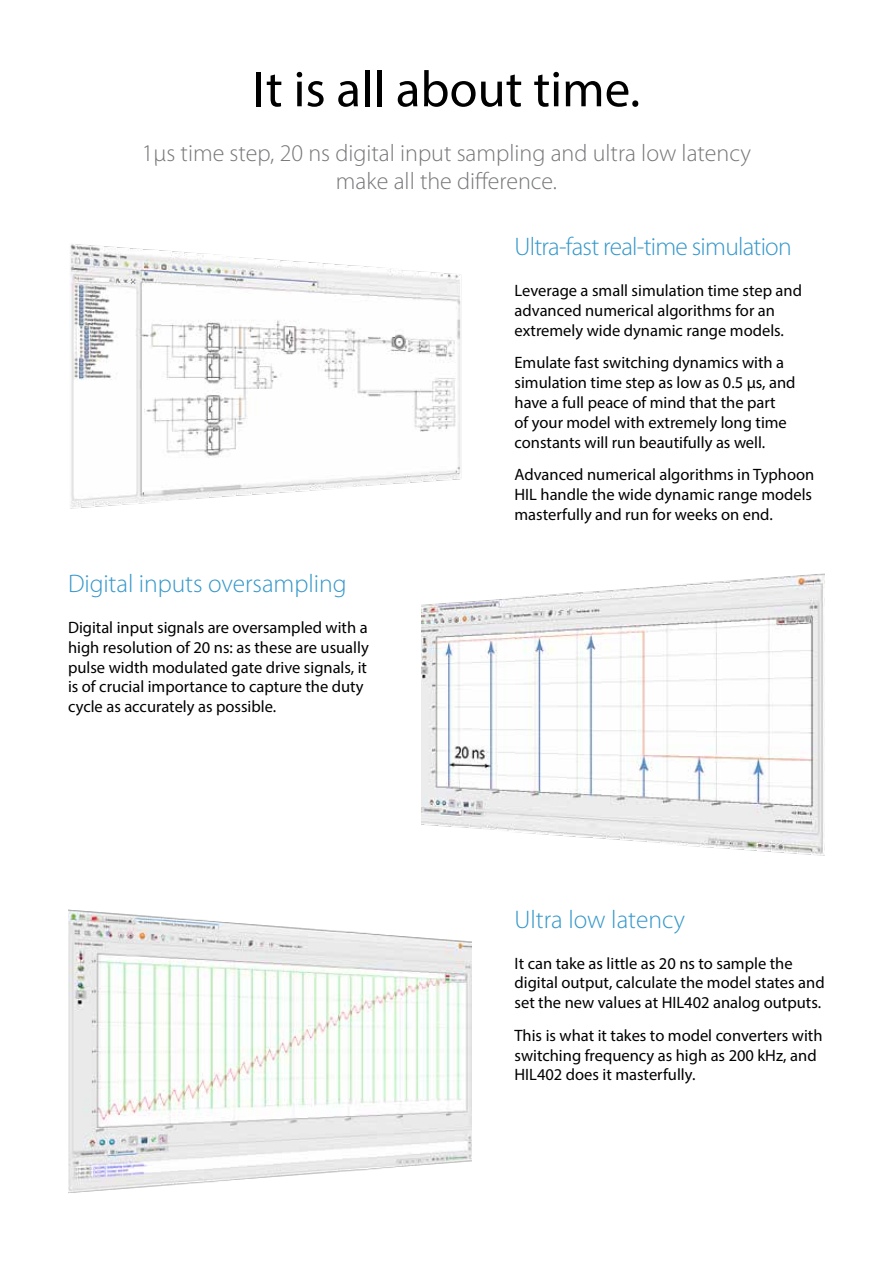
<style>
.page{position:relative;width:893px;height:1263px;background:#fff}
.page>*{position:absolute;margin:0;border:0;box-sizing:border-box;transform-origin:0 0}
.t1{font:51px "Myriad Pro";color:#000}
.t2{font:300 25.5px "Myriad Pro";color:#3698ca}
.t3{font:300 25.5px "Myriad Pro";letter-spacing:-.03em;color:#3698ca}
.t4{font:300 24px/28.8px "Myriad Pro";color:#77787b;text-align:center}
.t5{font:16.5px/19.8px "Myriad Pro";color:#000}
</style>
<div class="page">
<img style="left:68px;top:909px;width:403px;height:284px">
<img style="left:422px;top:573px;width:403px;height:283px">
<img style="left:70px;top:244px;width:392px;height:265px">
<h1 class="t1" style="left:253px;top:58px;width:389px">It is all about time.</h1>
<h3 class="t4" style="left:142px;top:139px;width:611px">1µs time step, 20 ns digital input sampling and ultra low latency make all the difference.</h3>
<h2 class="t2" style="left:68px;top:569px;width:280px">Digital inputs oversampling</h2>
<p class="t5" style="left:68px;top:617px;width:302px">Digital input signals are oversampled with a high resolution of 20 ns: as these are usually pulse width modulated gate drive signals, it is of crucial importance to capture the duty cycle as accurately as possible.</p>
<h2 class="t3" style="left:514px;top:233px;width:279px">Ultra-fast real-time simulation</h2>
<p class="t5" style="left:514px;top:280px;width:289px">Leverage a small simulation time step and advanced numerical algorithms for an extremely wide dynamic range models.</p>
<p class="t5" style="left:514px;top:353px;width:283px">Emulate fast switching dynamics with a simulation time step as low as 0.5 µs, and have a full peace of mind that the part<br>of your model with extremely long time constants will run beautifully as well.</p>
<p class="t5" style="left:514px;top:464px;width:301px">Advanced numerical algorithms in Typhoon<br>HIL handle the wide dynamic range models masterfully and run for weeks on end.</p>
<h2 class="t2" style="left:514px;top:905px;width:172px">Ultra low latency</h2>
<p class="t5" style="left:514px;top:953px;width:312px">It can take as little as 20 ns to sample the digital output, calculate the model states and set the new values at HIL402 analog outputs.</p>
<p class="t5" style="left:514px;top:1025px;width:309px">This is what it takes to model converters with switching frequency as high as 200 kHz, and<br>HIL402 does it masterfully.</p>
</div>
